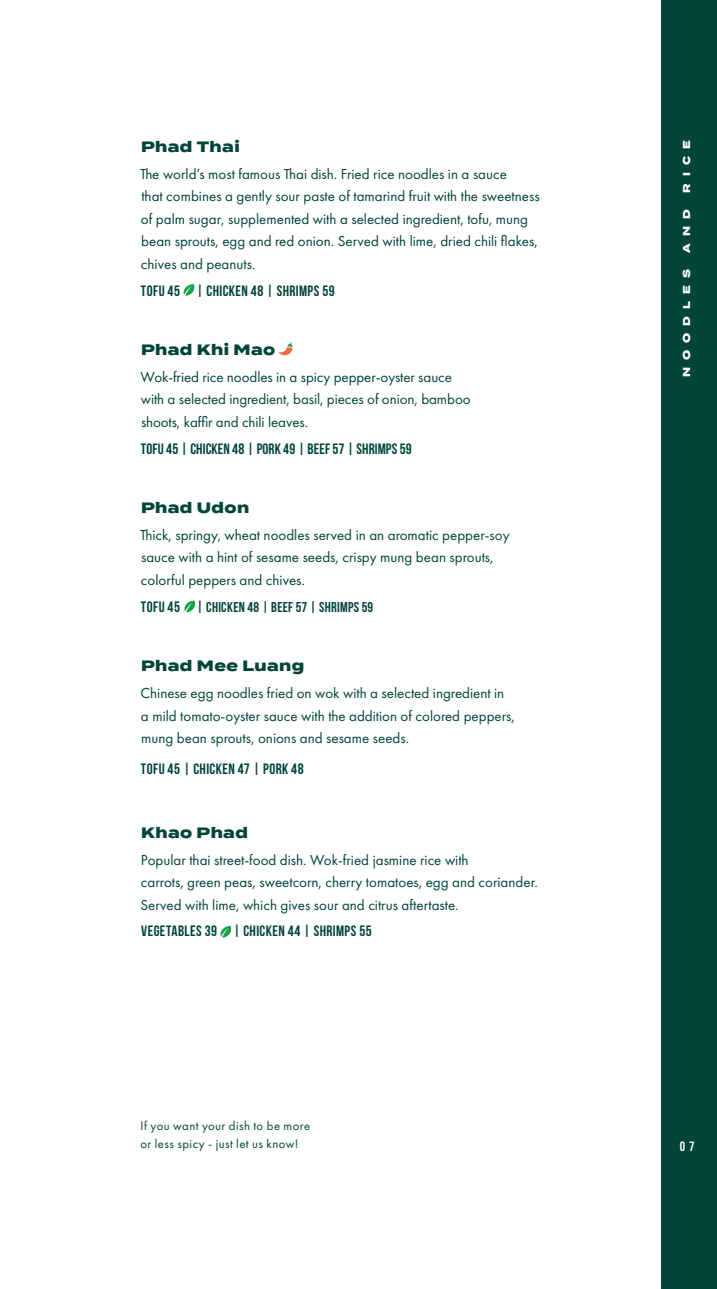
<style>
.page{position:relative;width:717px;height:1289px;background:#fff}
.page>*{position:absolute;margin:0;border:0;box-sizing:border-box;transform-origin:0 0}
.t1{font:15px/22.5px "Futura PT";color:#004538}
.t2{font:700 15px "Bebas Neue";letter-spacing:.025em;color:#004538}
.t3{font:800 15px "Termina";letter-spacing:.025em;color:#004538}
.t4{font:700 15px "Bebas Neue";letter-spacing:.005em;color:#004538}
.t5{font:700 14.25px "Bebas Neue";letter-spacing:.015em;color:#004538}
.t6{font:13.5px "Bebas Neue";color:#fff}
.t7{font:12.75px/18px "Futura PT";letter-spacing:.035em;color:#004538}
.t8{font:800 10.05px "Termina";letter-spacing:.7em;color:#fff}
.s1{font-size:15px}
</style>
<div class="page">
<div style="left:661px;top:0;width:55px;height:1288px;background:#004538"></div>
<svg style="left:279px;top:342px;width:13px;height:13px"></svg>
<svg style="left:183px;top:284px;width:12px;height:12px"></svg>
<svg style="left:184px;top:600px;width:11px;height:12px"></svg>
<svg style="left:220px;top:926px;width:11px;height:11px"></svg>
<p class="t3" style="left:141px;top:135px;width:100px">Phad Thai</p>
<p class="t1" style="left:140px;top:162px;width:401px">The world’s most famous Thai dish. Fried rice noodles in a sauce<br>that combines a gently sour paste of tamarind fruit with the sweetness of palm sugar, supplemented with a selected ingredient, tofu, mung bean sprouts, egg and red onion. Served with lime, dried chili flakes, chives and peanuts.</p>
<p class="t2" style="left:141px;top:282px;width:195px">TOFU 45 | CHICKEN 48 | SHRIMPS 59</p>
<p class="t3" style="left:141px;top:338px;width:135px">Phad Khi Mao</p>
<p class="t1" style="left:141px;top:365px;width:331px">Wok-fried rice noodles in a spicy pepper-oyster sauce with a selected ingredient, basil, pieces of onion, bamboo shoots, kaffir and chili leaves.</p>
<p class="t4" style="left:141px;top:440px;width:272px">TOFU 45 | CHICKEN 48 | PORK 49 | BEEF 57 | SHRIMPS 59</p>
<p class="t3" style="left:141px;top:496px;width:110px">Phad Udon</p>
<p class="t1" style="left:140px;top:523px;width:371px">Thick, springy, wheat noodles served in an aromatic pepper-soy sauce with a hint of sesame seeds, crispy mung bean sprouts, colorful peppers and chives.</p>
<p class="t5" style="left:141px;top:599px;width:234px"><span class="s1">TOFU 45 |</span> CHICKEN 48 | BEEF 57 | SHRIMPS 59</p>
<p class="t3" style="left:141px;top:654px;width:165px">Phad Mee Luang</p>
<p class="t1" style="left:140px;top:681px;width:376px">Chinese egg noodles fried on wok with a selected ingredient in a mild tomato-oyster sauce with the addition of colored peppers, mung bean sprouts, onions and sesame seeds.</p>
<p class="t2" style="left:141px;top:760px;width:164px">TOFU 45 | CHICKEN 47 | PORK 48</p>
<p class="t3" style="left:141px;top:821px;width:108px">Khao Phad</p>
<p class="t1" style="left:140px;top:848px;width:399px">Popular thai street-food dish. Wok-fried jasmine rice with<br>carrots, green peas, sweetcorn, cherry tomatoes, egg and coriander.<br>Served with lime, which gives sour and citrus aftertaste.</p>
<p class="t2" style="left:141px;top:923px;width:232px">VEGETABLES 39 | CHICKEN 44 | SHRIMPS 55</p>
<p class="t7" style="left:140px;top:1116px;width:171px">If you want your dish to be more or less spicy - just let us know!</p>
<p class="t8" style="left:679px;top:193px;width:54px;rotate:-90deg">RICE</p>
<p class="t8" style="left:679px;top:253px;width:45px;rotate:-90deg">AND</p>
<p class="t8" style="left:679px;top:377px;width:109px;rotate:-90deg">NOODLES</p>
<p class="t6" style="left:679px;top:1138px;width:16px">0 7</p>
</div>
